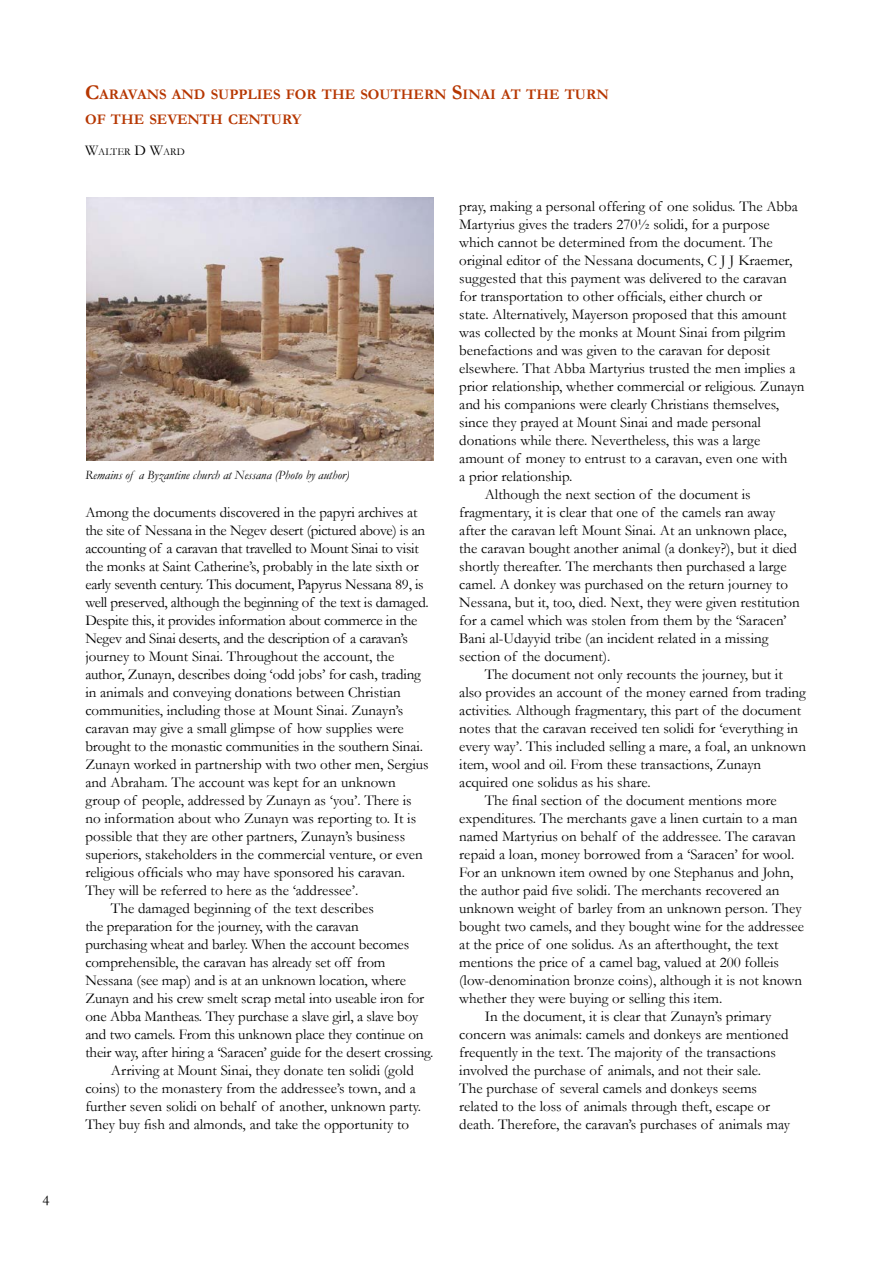
<style>
.page{position:relative;width:893px;height:1263px;background:#fff}
.page>*{position:absolute;margin:0;border:0;box-sizing:border-box;transform-origin:0 0}
.t1{font:15px "Garamond";color:#000}
.t2{font:15px "Garamond";letter-spacing:-.02em;color:#000}
.t3{font:700 14.7px/25.2px "Garamond";color:#b63600}
.t4{font:italic 12.75px "Garamond";color:#000}
.t5{font:10.5px "Garamond";color:#000}
.s1{font-size:21px}
.s2{font-size:15px}
</style>
<div class="page">
<img style="left:86px;top:198px;width:348px;height:262px">
<p class="t1" style="left:43px;top:1191px;width:9px">4</p>
<p class="t3" style="left:85px;top:81px;width:525px"><span class="s1">C</span>ARAVANS AND SUPPLIES FOR THE SOUTHERN <span class="s1">S</span>INAI AT THE TURN<br>OF THE SEVENTH CENTURY</p>
<p class="t5" style="left:85px;top:145px;width:101px"><span class="s2">W</span>ALTER <span class="s2">D W</span>ARD</p>
<p class="t4" style="left:85px;top:467px;width:265px">Remains of a Byzantine church at Nessana (Photo by author)</p>
<p class="t1" style="left:85px;top:503px;width:334px">Among the documents discovered in the papyri archives at</p>
<p class="t2" style="left:85px;top:521px;width:341px">the site of Nessana in the Negev desert (pictured above) is an</p>
<p class="t2" style="left:85px;top:539px;width:335px">accounting of a caravan that travelled to Mount Sinai to visit</p>
<p class="t1" style="left:85px;top:557px;width:335px">the monks at Saint Catherine’s, probably in the late sixth or</p>
<p class="t2" style="left:85px;top:575px;width:340px">early seventh century. This document, Papyrus Nessana 89, is</p>
<p class="t2" style="left:85px;top:593px;width:345px">well preserved, although the beginning of the text is damaged.</p>
<p class="t2" style="left:85px;top:611px;width:334px">Despite this, it provides information about commerce in the</p>
<p class="t2" style="left:85px;top:629px;width:324px">Negev and Sinai deserts, and the description of a caravan’s</p>
<p class="t1" style="left:85px;top:647px;width:311px">journey to Mount Sinai. Throughout the account, the</p>
<p class="t1" style="left:85px;top:665px;width:337px">author, Zunayn, describes doing ‘odd jobs’ for cash, trading</p>
<p class="t1" style="left:85px;top:683px;width:317px">in animals and conveying donations between Christian</p>
<p class="t1" style="left:85px;top:701px;width:319px">communities, including those at Mount Sinai. Zunayn’s</p>
<p class="t1" style="left:85px;top:719px;width:320px">caravan may give a small glimpse of how supplies were</p>
<p class="t1" style="left:85px;top:737px;width:339px">brought to the monastic communities in the southern Sinai.</p>
<p class="t1" style="left:85px;top:755px;width:345px">Zunayn worked in partnership with two other men, Sergius</p>
<p class="t1" style="left:85px;top:773px;width:312px">and Abraham. The account was kept for an unknown</p>
<p class="t1" style="left:85px;top:791px;width:328px">group of people, addressed by Zunayn as ‘you’. There is</p>
<p class="t1" style="left:85px;top:809px;width:332px">no information about who Zunayn was reporting to. It is</p>
<p class="t1" style="left:85px;top:827px;width:321px">possible that they are other partners, Zunayn’s business</p>
<p class="t1" style="left:85px;top:845px;width:339px">superiors, stakeholders in the commercial venture, or even</p>
<p class="t1" style="left:85px;top:863px;width:321px">religious officials who may have sponsored his caravan.</p>
<p class="t1" style="left:85px;top:881px;width:274px">They will be referred to here as the ‘addressee’.</p>
<p class="t1" style="left:111px;top:899px;width:264px">The damaged beginning of the text describes</p>
<p class="t1" style="left:85px;top:917px;width:275px">the preparation for the journey, with the caravan</p>
<p class="t1" style="left:85px;top:935px;width:325px">purchasing wheat and barley. When the account becomes</p>
<p class="t1" style="left:85px;top:953px;width:302px">comprehensible, the caravan has already set off from</p>
<p class="t1" style="left:85px;top:971px;width:322px">Nessana (see map) and is at an unknown location, where</p>
<p class="t1" style="left:85px;top:989px;width:340px">Zunayn and his crew smelt scrap metal into useable iron for</p>
<p class="t1" style="left:85px;top:1007px;width:334px">one Abba Mantheas. They purchase a slave girl, a slave boy</p>
<p class="t1" style="left:85px;top:1025px;width:340px">and two camels. From this unknown place they continue on</p>
<p class="t1" style="left:85px;top:1043px;width:350px">their way, after hiring a ‘Saracen’ guide for the desert crossing.</p>
<p class="t1" style="left:111px;top:1061px;width:304px">Arriving at Mount Sinai, they donate ten solidi (gold</p>
<p class="t1" style="left:85px;top:1079px;width:332px">coins) to the monastery from the addressee’s town, and a</p>
<p class="t1" style="left:85px;top:1097px;width:337px">further seven solidi on behalf of another, unknown party.</p>
<p class="t1" style="left:85px;top:1115px;width:325px">They buy fish and almonds, and take the opportunity to</p>
<p class="t1" style="left:459px;top:197px;width:340px">pray, making a personal offering of one solidus. The Abba</p>
<p class="t1" style="left:459px;top:215px;width:312px">Martyrius gives the traders 270½ solidi, for a purpose</p>
<p class="t1" style="left:459px;top:233px;width:315px">which cannot be determined from the document. The</p>
<p class="t1" style="left:459px;top:251px;width:335px">original editor of the Nessana documents, C J J Kraemer,</p>
<p class="t1" style="left:459px;top:269px;width:329px">suggested that this payment was delivered to the caravan</p>
<p class="t1" style="left:459px;top:287px;width:304px">for transportation to other officials, either church or</p>
<p class="t1" style="left:459px;top:305px;width:329px">state. Alternatively, Mayerson proposed that this amount</p>
<p class="t1" style="left:459px;top:323px;width:328px">was collected by the monks at Mount Sinai from pilgrim</p>
<p class="t1" style="left:459px;top:341px;width:312px">benefactions and was given to the caravan for deposit</p>
<p class="t1" style="left:459px;top:359px;width:338px">elsewhere. That Abba Martyrius trusted the men implies a</p>
<p class="t1" style="left:459px;top:377px;width:347px">prior relationship, whether commercial or religious. Zunayn</p>
<p class="t1" style="left:459px;top:395px;width:321px">and his companions were clearly Christians themselves,</p>
<p class="t1" style="left:459px;top:413px;width:303px">since they prayed at Mount Sinai and made personal</p>
<p class="t1" style="left:459px;top:431px;width:302px">donations while there. Nevertheless, this was a large</p>
<p class="t1" style="left:459px;top:449px;width:330px">amount of money to entrust to a caravan, even one with</p>
<p class="t1" style="left:459px;top:467px;width:115px">a prior relationship.</p>
<p class="t1" style="left:485px;top:485px;width:268px">Although the next section of the document is</p>
<p class="t1" style="left:459px;top:503px;width:317px">fragmentary, it is clear that one of the camels ran away</p>
<p class="t1" style="left:459px;top:521px;width:329px">after the caravan left Mount Sinai. At an unknown place,</p>
<p class="t1" style="left:459px;top:539px;width:339px">the caravan bought another animal (a donkey?), but it died</p>
<p class="t1" style="left:459px;top:557px;width:329px">shortly thereafter. The merchants then purchased a large</p>
<p class="t1" style="left:459px;top:575px;width:330px">camel. A donkey was purchased on the return journey to</p>
<p class="t1" style="left:459px;top:593px;width:342px">Nessana, but it, too, died. Next, they were given restitution</p>
<p class="t1" style="left:459px;top:611px;width:329px">for a camel which was stolen from them by the ‘Saracen’</p>
<p class="t1" style="left:459px;top:629px;width:311px">Bani al-Udayyid tribe (an incident related in a missing</p>
<p class="t1" style="left:459px;top:647px;width:153px">section of the document).</p>
<p class="t1" style="left:485px;top:665px;width:300px">The document not only recounts the journey, but it</p>
<p class="t1" style="left:459px;top:683px;width:348px">also provides an account of the money earned from trading</p>
<p class="t1" style="left:459px;top:701px;width:343px">activities. Although fragmentary, this part of the document</p>
<p class="t1" style="left:459px;top:719px;width:340px">notes that the caravan received ten solidi for ‘everything in</p>
<p class="t1" style="left:459px;top:737px;width:348px">every way’. This included selling a mare, a foal, an unknown</p>
<p class="t1" style="left:459px;top:755px;width:304px">item, wool and oil. From these transactions, Zunayn</p>
<p class="t1" style="left:459px;top:773px;width:193px">acquired one solidus as his share.</p>
<p class="t1" style="left:485px;top:791px;width:293px">The final section of the document mentions more</p>
<p class="t1" style="left:459px;top:809px;width:340px">expenditures. The merchants gave a linen curtain to a man</p>
<p class="t1" style="left:459px;top:827px;width:338px">named Martyrius on behalf of the addressee. The caravan</p>
<p class="t1" style="left:459px;top:845px;width:337px">repaid a loan, money borrowed from a ‘Saracen’ for wool.</p>
<p class="t1" style="left:459px;top:863px;width:336px">For an unknown item owned by one Stephanus and John,</p>
<p class="t1" style="left:459px;top:881px;width:322px">the author paid five solidi. The merchants recovered an</p>
<p class="t1" style="left:459px;top:899px;width:344px">unknown weight of barley from an unknown person. They</p>
<p class="t1" style="left:459px;top:917px;width:346px">bought two camels, and they bought wine for the addressee</p>
<p class="t1" style="left:459px;top:935px;width:321px">at the price of one solidus. As an afterthought, the text</p>
<p class="t1" style="left:459px;top:953px;width:321px">mentions the price of a camel bag, valued at 200 folleis</p>
<p class="t1" style="left:459px;top:971px;width:344px">(low-denomination bronze coins), although it is not known</p>
<p class="t1" style="left:459px;top:989px;width:265px">whether they were buying or selling this item.</p>
<p class="t1" style="left:485px;top:1007px;width:288px">In the document, it is clear that Zunayn’s primary</p>
<p class="t1" style="left:459px;top:1025px;width:331px">concern was animals: camels and donkeys are mentioned</p>
<p class="t1" style="left:459px;top:1043px;width:318px">frequently in the text. The majority of the transactions</p>
<p class="t1" style="left:459px;top:1061px;width:303px">involved the purchase of animals, and not their sale.</p>
<p class="t1" style="left:459px;top:1079px;width:299px">The purchase of several camels and donkeys seems</p>
<p class="t1" style="left:459px;top:1097px;width:312px">related to the loss of animals through theft, escape or</p>
<p class="t1" style="left:459px;top:1115px;width:332px">death. Therefore, the caravan’s purchases of animals may</p>
</div>
